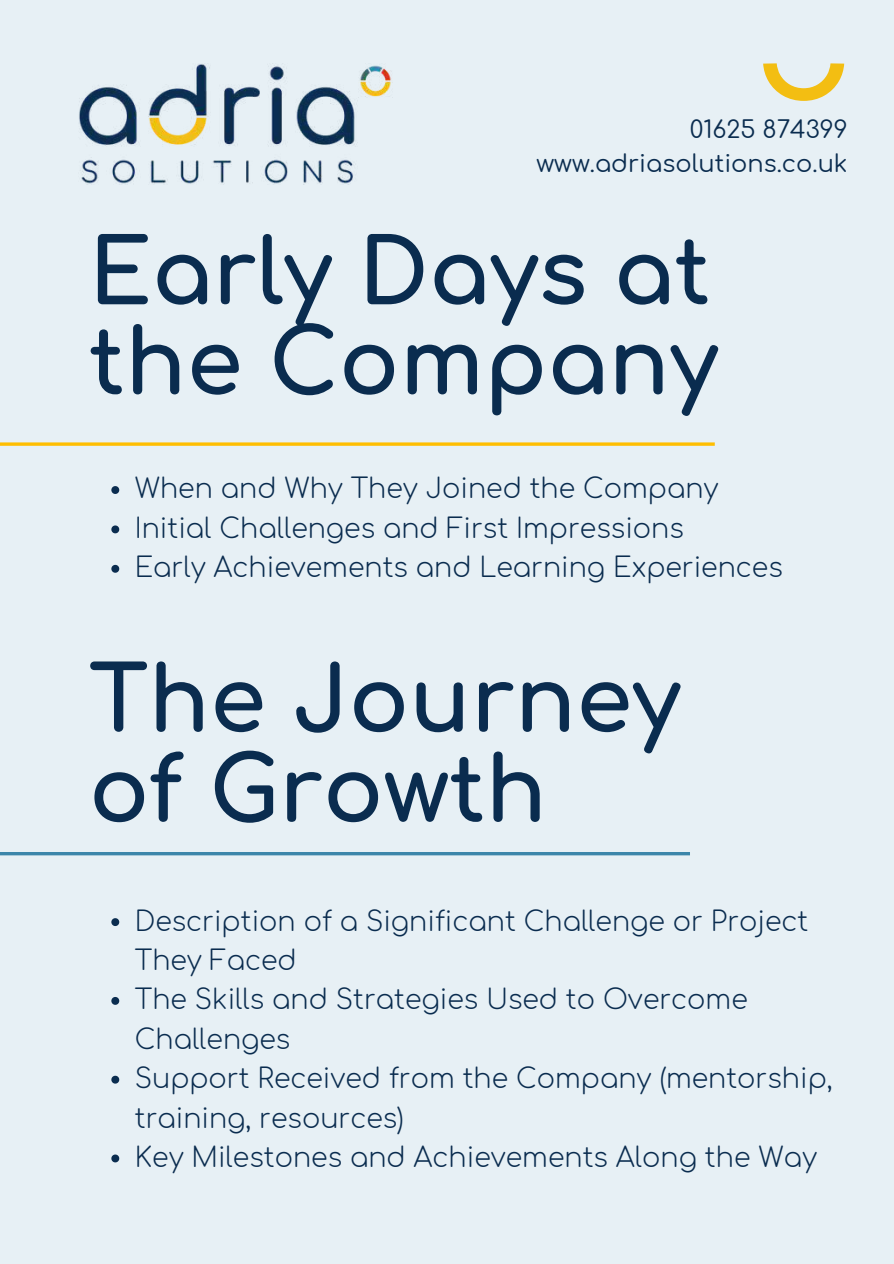
<style>
.page{position:relative;width:894px;height:1264px;background:#fff}
.page>*{position:absolute;margin:0;border:0;box-sizing:border-box;transform-origin:0 0}
.t1{font:700 90px/90px "Comfortaa";color:#0a2c4f}
.t2{font:300 27px/39.3px "Comfortaa";color:#0a2c4f}
.t3{font:24px/33.8px "Comfortaa";color:#0a2c4f;text-align:right}
</style>
<div class="page">
<div style="left:0;top:0;width:893px;height:1263px;background:#e7f0f5"></div>
<svg style="left:0;top:442px;width:714px;height:4px;background:#fbc525"></svg>
<svg style="left:763px;top:63px;width:81px;height:38px"></svg>
<img style="left:79px;top:63px;width:313px;height:122px">
<svg style="left:111px;top:486px;width:8px;height:8px"></svg>
<svg style="left:111px;top:525px;width:8px;height:8px"></svg>
<svg style="left:111px;top:565px;width:8px;height:7px"></svg>
<svg style="left:111px;top:918px;width:8px;height:8px"></svg>
<svg style="left:111px;top:997px;width:8px;height:7px"></svg>
<svg style="left:111px;top:1075px;width:8px;height:8px"></svg>
<svg style="left:111px;top:1154px;width:8px;height:8px"></svg>
<hr style="left:0;top:852px;width:689px;height:3px;background:#3c86aa">
<p class="t3" style="left:536px;top:113px;width:312px">01625 874399 www.adriasolutions.co.uk</p>
<h1 class="t1" style="left:89px;top:230px;width:630px">Early Days at the Company</h1>
<p class="t2" style="left:135px;top:470px;width:649px">When and Why They Joined the Company<br>Initial Challenges and First Impressions<br>Early Achievements and Learning Experiences</p>
<h1 class="t1" style="left:89px;top:657px;width:593px">The Journey of Growth</h1>
<p class="t2" style="left:135px;top:902px;width:699px">Description of a Significant Challenge or Project They Faced<br>The Skills and Strategies Used to Overcome Challenges<br>Support Received from the Company (mentorship, training, resources)<br>Key Milestones and Achievements Along the Way</p>
</div>
